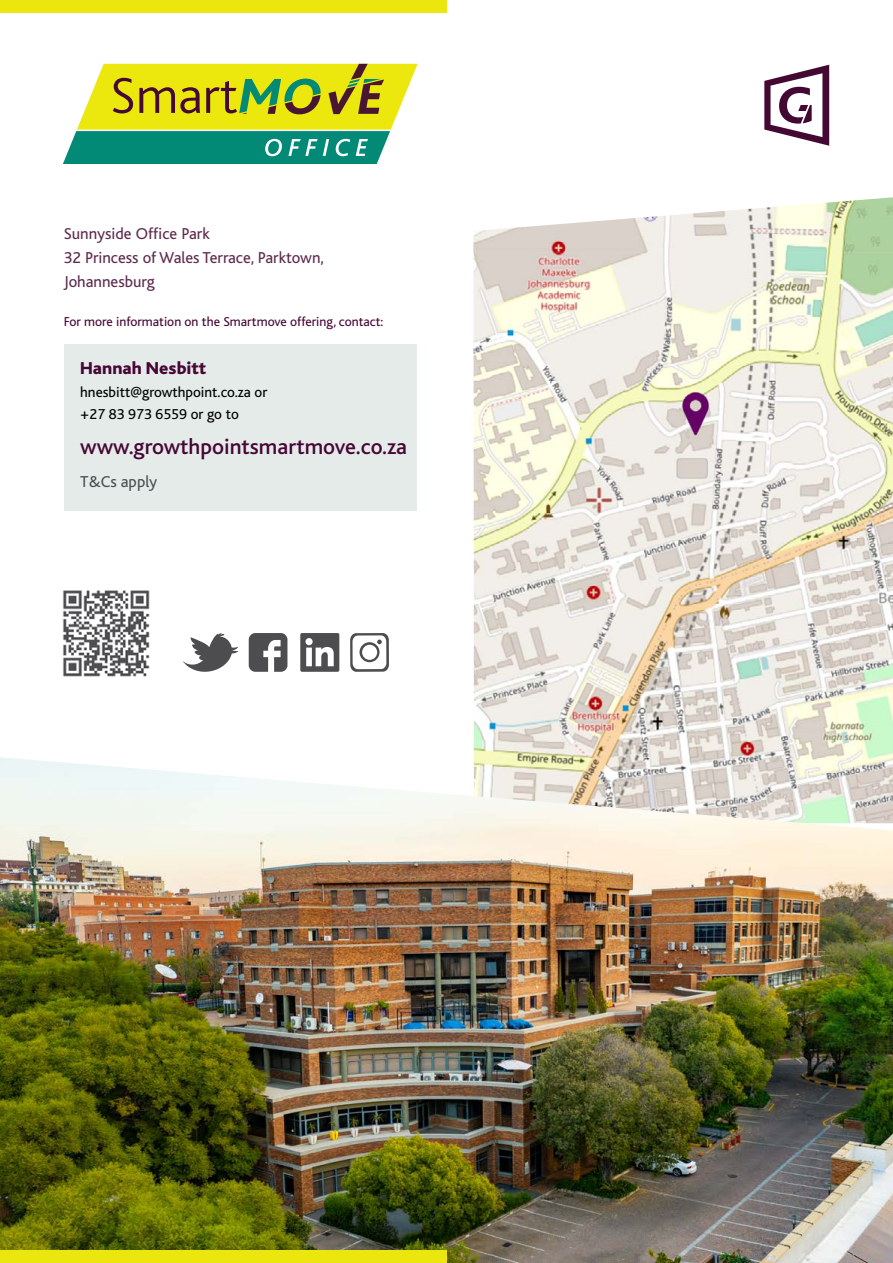
<style>
.page{position:relative;width:893px;height:1263px;background:#fff}
.page>*{position:absolute;margin:0;border:0;box-sizing:border-box;transform-origin:0 0}
.t1{font:500 22.5px "Bliss";color:#470635}
.t2{font:800 18px "Bliss";color:#470635}
.t3{font:16.5px/24px "Bliss";color:#5e2b4e}
.t4{font:16.5px "Bliss";color:#4d4d4f}
.t5{font:15px/22.2px "Bliss";color:#000}
.t6{font:13.5px "Bliss";color:#470635}
</style>
<div class="page">
<div style="left:64px;top:345px;width:353px;height:166px;background:#e4ebe9"></div>
<img style="left:63px;top:590px;width:87px;height:87px">
<img style="left:473px;top:197px;width:420px;height:560px">
<svg style="left:182px;top:633px;width:56px;height:39px"></svg>
<svg style="left:249px;top:633px;width:38px;height:39px"></svg>
<svg style="left:300px;top:633px;width:39px;height:39px"></svg>
<svg style="left:350px;top:633px;width:39px;height:39px"></svg>
<svg style="left:63px;top:64px;width:355px;height:100px;background:#9cbf52"></svg>
<img style="left:0;top:757px;width:893px;height:506px">
<svg style="left:764px;top:65px;width:65px;height:81px"></svg>
<div style="left:0;top:1250px;width:446px;height:13px;background:#ebe70e"></div>
<div style="left:0;top:0;width:446px;height:13px;background:#ebe70e"></div>
<p class="t3" style="left:64px;top:222px;width:262px">Sunnyside Office Park<br>32 Princess of Wales Terrace, Parktown,<br>Johannesburg</p>
<p class="t6" style="left:64px;top:314px;width:321px">For more information on the Smartmove offering, contact:</p>
<p class="t2" style="left:80px;top:359px;width:128px">Hannah Nesbitt</p>
<p class="t5" style="left:80px;top:381px;width:189px">hnesbitt@growthpoint.co.za or +27 83 973 6559 or go to</p>
<h1 class="t1" style="left:80px;top:435px;width:328px">www.growthpointsmartmove.co.za</h1>
<p class="t4" style="left:80px;top:473px;width:78px">T&amp;Cs apply</p>
</div>
